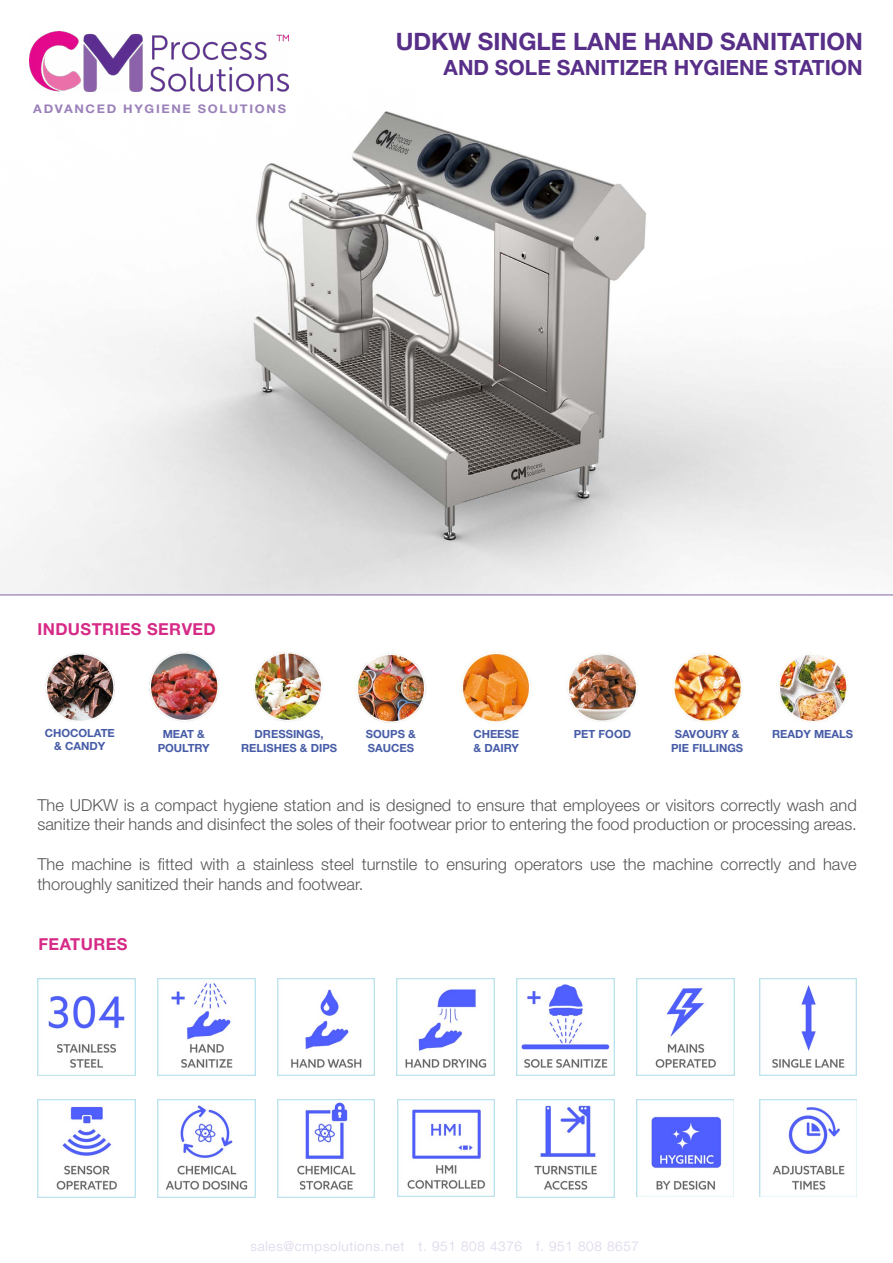
<style>
.page{position:relative;width:893px;height:1263px;background:#fff}
.page>*{position:absolute;margin:0;border:0;box-sizing:border-box;transform-origin:0 0}
.t1{font:700 24px "Helvetica Neue LT Std";color:#582f88}
.t2{font:700 21px "Helvetica Neue LT Std";color:#582f88}
.t3{font:300 16.5px/19.8px "Helvetica Neue LT Std";color:#575756}
.t4{font:700 16.5px "Helvetica Neue LT Std";letter-spacing:.025em;color:#d62a87}
.t5{font:300 13.5px "Helvetica Neue LT Std";letter-spacing:.05em;color:#dcd4eb}
.t6{font:700 11.85px "Helvetica Neue LT Std";letter-spacing:.13em;color:#9b81ba;scale:1.08 1}
.t7{font:700 11.25px/13.5px "Helvetica Neue LT Std";color:#475ca7;text-align:center}
</style>
<div class="page">
<img style="left:0;top:34px;width:893px;height:560px">
<img style="left:397px;top:1100px;width:97px;height:97px">
<img style="left:45px;top:653px;width:70px;height:68px">
<img style="left:149px;top:652px;width:70px;height:69px">
<img style="left:253px;top:652px;width:70px;height:70px">
<img style="left:356px;top:653px;width:70px;height:70px">
<img style="left:461px;top:652px;width:70px;height:71px">
<img style="left:567px;top:654px;width:71px;height:68px">
<img style="left:673px;top:653px;width:69px;height:69px">
<img style="left:778px;top:653px;width:70px;height:69px">
<hr style="left:0;top:595px;width:893px;height:1px;background:#8462a7">
<img style="left:37px;top:978px;width:98px;height:98px">
<img style="left:277px;top:978px;width:98px;height:98px">
<img style="left:157px;top:978px;width:98px;height:98px">
<img style="left:37px;top:1099px;width:98px;height:98px">
<img style="left:277px;top:1099px;width:98px;height:98px">
<img style="left:157px;top:1099px;width:98px;height:98px">
<img style="left:397px;top:978px;width:98px;height:98px">
<img style="left:30px;top:31px;width:258px;height:60px">
<img style="left:637px;top:1100px;width:97px;height:97px">
<img style="left:517px;top:978px;width:97px;height:98px">
<img style="left:517px;top:1099px;width:97px;height:98px">
<img style="left:636px;top:978px;width:98px;height:98px">
<img style="left:759px;top:978px;width:98px;height:98px">
<img style="left:760px;top:1100px;width:97px;height:97px">
<p class="t6" style="left:33px;top:101px;width:236px">ADVANCED HYGIENE SOLUTIONS</p>
<h1 class="t1" style="left:396px;top:27px;width:469px">UDKW SINGLE LANE HAND SANITATION</h1>
<p class="t2" style="left:444px;top:55px;width:421px">AND SOLE SANITIZER HYGIENE STATION</p>
<p class="t4" style="left:37px;top:619px;width:180px">INDUSTRIES SERVED</p>
<p class="t7" style="left:45px;top:726px;width:72px">CHOCOLATE &amp; CANDY</p>
<p class="t7" style="left:158px;top:727px;width:54px">MEAT &amp;<br>POULTRY</p>
<p class="t7" style="left:241px;top:727px;width:98px">DRESSINGS,<br>RELISHES &amp; DIPS</p>
<p class="t7" style="left:366px;top:727px;width:52px;text-align:left">SOUPS &amp;<br>SAUCES</p>
<p class="t7" style="left:473px;top:727px;width:47px;text-align:left">CHEESE &amp; DAIRY</p>
<p class="t7" style="left:574px;top:727px;width:59px">PET FOOD</p>
<p class="t7" style="left:671px;top:727px;width:74px">SAVOURY &amp;<br>PIE FILLINGS</p>
<p class="t7" style="left:772px;top:727px;width:83px">READY MEALS</p>
<p class="t3" style="left:37px;top:794px;width:821px">The UDKW is a compact hygiene station and is designed to ensure that employees or visitors correctly wash and sanitize their hands and disinfect the soles of their footwear prior to entering the food production or processing areas.</p>
<p class="t3" style="left:37px;top:854px;width:821px">The machine is fitted with a stainless steel turnstile to ensuring operators use the machine correctly and have thoroughly sanitized their hands and footwear.</p>
<p class="t4" style="left:38px;top:934px;width:91px">FEATURES</p>
<p class="t5" style="left:251px;top:1237px;width:390px">sales@cmpsolutions.net t. 951 808 4376 f. 951 808 8657</p>
</div>
